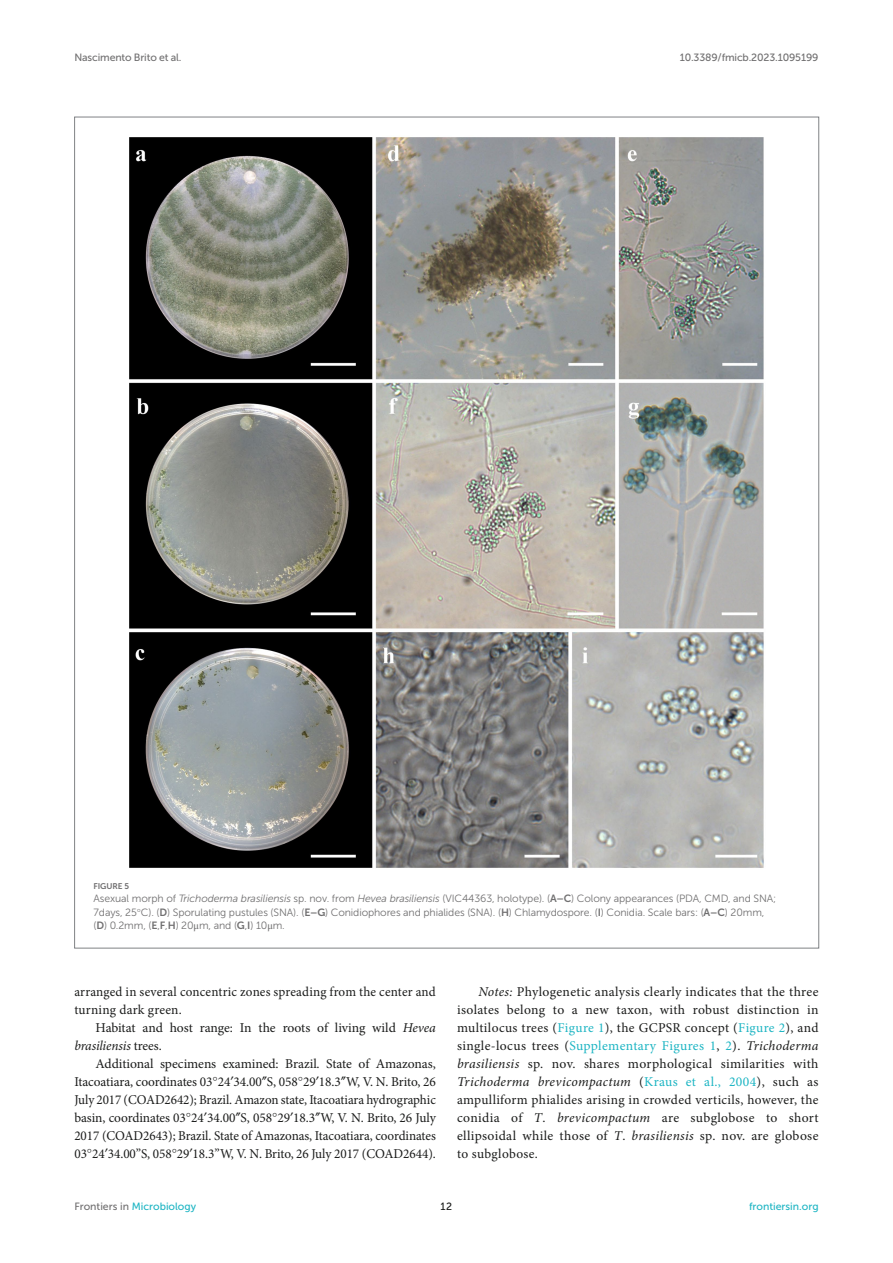
<style>
.page{position:relative;width:893px;height:1263px;background:#fff}
.page>*{position:absolute;margin:0;border:0;box-sizing:border-box;transform-origin:0 0}
.TEXT{font:13.5px/18px "Minion Pro";letter-spacing:.005em;color:#1b1c1b}
.FIG_LEG{font:10.5px/13.5px "Museo Sans 300";letter-spacing:-.01em;color:#706f70}
.t1{font:10.5px "Museo Sans 500";letter-spacing:-.015em;color:#706f70}
.t2{font:10.5px "Museo Sans 500";color:#1db5c3}
.t3{font:10.5px "Museo Sans 500";color:#1b1c1b}
.FIG_HD{font:8.25px "Museo Sans 700";letter-spacing:-.01em;color:#706f70}
.s1{font-style:italic}
.s2{font-family:"Museo Sans 700"}
.s3{font-family:"STIX"}
.s4{font-family:"STIX General"}
.s5{font-family:"Gentium Plus"}
.s6{color:#1db5c3}
.s7{color:#706f70}
</style>
<div class="page">
<img style="left:129px;top:137px;width:635px;height:731px">
<p class="t1" style="left:74px;top:51px;width:109px">Nascimento Brito et al.</p>
<p class="t1" style="left:680px;top:51px;width:140px">10.3389/fmicb.2023.1095199</p>
<p class="FIG_HD" style="left:94px;top:881px;width:37px">FIGURE 5</p>
<p class="FIG_LEG" style="left:94px;top:892px;width:684px">Asexual morph of <span class="s1">Trichoderma brasiliensis</span> sp. nov. from <span class="s1">Hevea brasiliensis</span> (VIC44363, holotype). (<span class="s2">A–C</span>) Colony appearances (PDA, CMD, and SNA;<br>7 days, 25<span class="s3">°</span>C). (<span class="s2">D</span>) Sporulating pustules (SNA). (<span class="s2">E–G</span>) Conidiophores and phialides (SNA). (<span class="s2">H</span>) Chlamydospore. (<span class="s2">I</span>) Conidia. Scale bars: (<span class="s2">A–C</span>) 20 mm, (<span class="s2">D</span>) 0.2 mm, (<span class="s2">E</span>,<span class="s2">F</span>,<span class="s2">H</span>) 20 <span class="s4">μ</span>m, and (<span class="s2">G</span>,<span class="s2">I</span>) 10 <span class="s4">μ</span>m.</p>
<p class="TEXT" style="left:74px;top:983px;width:363px">arranged in several concentric zones spreading from the center and turning dark green.</p>
<p class="TEXT" style="left:74px;top:1019px;width:363px;text-indent:21px">Habitat and host range: In the roots of living wild <span class="s1">Hevea brasiliensis</span> trees.</p>
<p class="TEXT" style="left:74px;top:1055px;width:363px;text-align:justify;text-indent:21px">Additional specimens examined: Brazil. State of Amazonas, Itacoatiara, coordinates 03<span class="s3">°</span>24<span class="s5">′</span>34.00<span class="s5">″</span>S, 058<span class="s3">°</span>29<span class="s5">′</span>18.3<span class="s5">″</span>W, V. N. Brito, 26<br>July 2017 (COAD2642); Brazil. Amazon state, Itacoatiara hydrographic basin, coordinates 03<span class="s3">°</span>24<span class="s5">′</span>34.00<span class="s5">″</span>S, 058<span class="s3">°</span>29<span class="s5">′</span>18.3<span class="s5">″</span>W, V. N. Brito, 26 July 2017 (COAD2643); Brazil. State of Amazonas, Itacoatiara, coordinates 03<span class="s3">°</span>24<span class="s5">′</span>34.00”S, 058<span class="s3">°</span>29<span class="s5">′</span>18.3”W, V. N. Brito, 26 July 2017 (COAD2644).</p>
<p class="TEXT" style="left:457px;top:983px;width:363px;text-align:justify;text-indent:21px"><span class="s1">Notes:</span> Phylogenetic analysis clearly indicates that the three isolates belong to a new taxon, with robust distinction in multilocus trees (<span class="s6">Figure 1</span>), the GCPSR concept (<span class="s6">Figure 2</span>), and single-locus trees (<span class="s6">Supplementary Figures 1</span>, <span class="s6">2</span>). <span class="s1">Trichoderma brasiliensis</span> sp. nov. shares morphological similarities with <span class="s1">Trichoderma brevicompactum</span> (<span class="s6">Kraus et al., 2004</span>), such as ampulliform phialides arising in crowded verticils, however, the conidia of <span class="s1">T</span>. <span class="s1">brevicompactum</span> are subglobose to short ellipsoidal while those of <span class="s1">T</span>. <span class="s1">brasiliensis</span> sp. nov. are globose to subglobose.</p>
<p class="t2" style="left:74px;top:1200px;width:123px"><span class="s7">Frontiers in</span> Microbiology</p>
<p class="t3" style="left:441px;top:1200px;width:13px">12</p>
<p class="t2" style="left:749px;top:1200px;width:71px">frontiersin.org</p>
</div>
